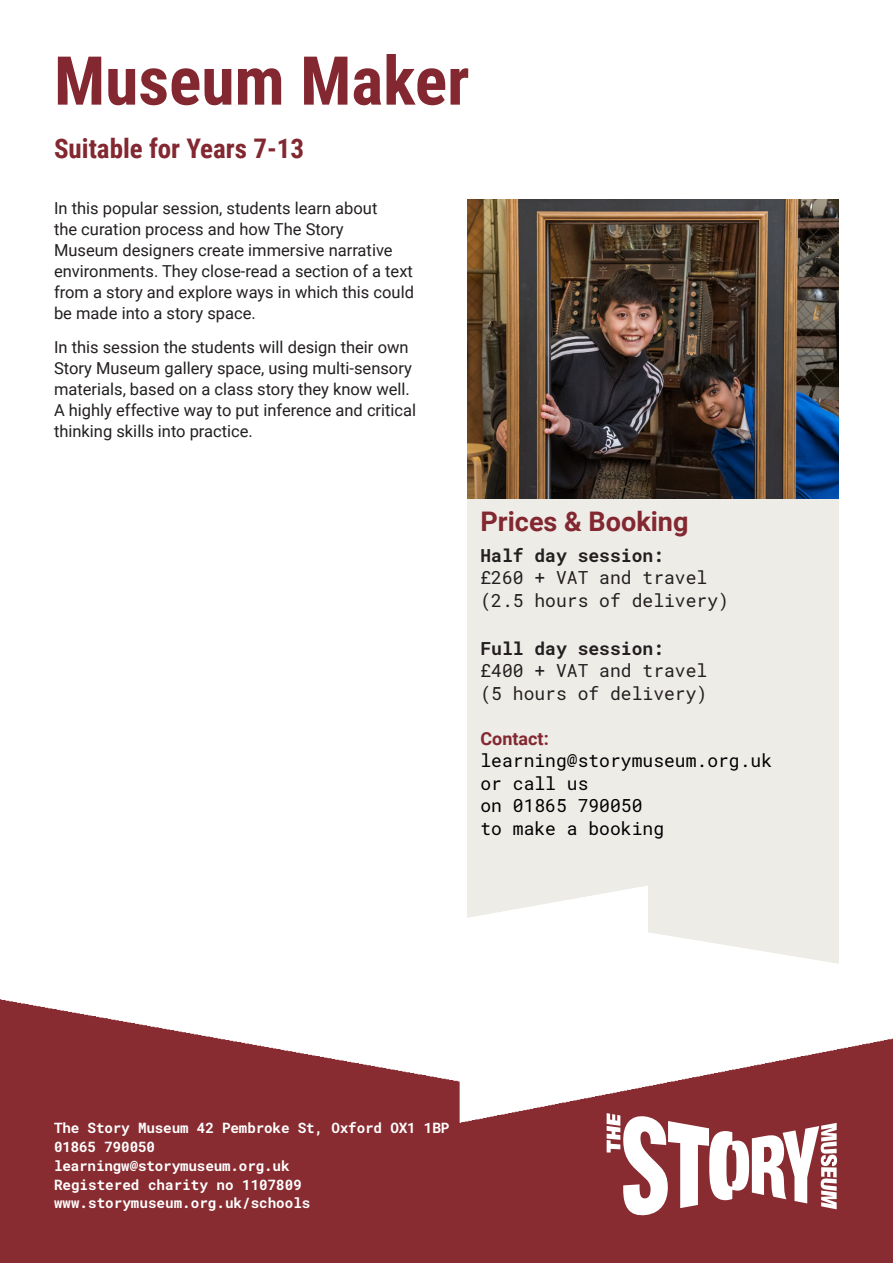
<style>
.page{position:relative;width:893px;height:1263px;background:#fff}
.page>*{position:absolute;margin:0;border:0;box-sizing:border-box;transform-origin:0 0}
.t1{font:700 67.5px "Roboto Condensed";color:#832730}
.t2{font:700 27px "Roboto Condensed";color:#832730}
.t3{font:700 27px "Roboto";color:#832730}
.t4{font:18px/22.5px "Roboto Mono";color:#231f20}
.t5{font:18px/22.5px "Roboto Mono";color:#000}
.t6{font:700 18px "Roboto";color:#832730}
.t7{font:16.5px/21px "Roboto";color:#231f20}
.t8{font:700 14.25px/18.8px "Roboto Mono";letter-spacing:-.01em;color:#fff}
.s1{font-weight:700}
</style>
<div class="page">
<img style="left:468px;top:200px;width:371px;height:300px">
<img style="left:0;top:999px;width:893px;height:264px">
<svg style="left:607px;top:1113px;width:230px;height:104px"></svg>
<p class="t1" style="left:54px;top:33px;width:417px">Museum Maker</p>
<p class="t2" style="left:54px;top:130px;width:252px">Suitable for Years 7-13</p>
<p class="t7" style="left:54px;top:197px;width:361px">In this popular session, students learn about<br>the curation process and how The Story<br>Museum designers create immersive narrative environments. They close-read a section of a text from a story and explore ways in which this could be made into a story space.</p>
<p class="t7" style="left:54px;top:336px;width:364px">In this session the students will design their own Story Museum gallery space, using multi-sensory materials, based on a class story they know well.<br>A highly effective way to put inference and critical thinking skills into practice.</p>
<p class="t3" style="left:480px;top:502px;width:209px">Prices &amp; Booking</p>
<p class="t4" style="left:480px;top:543px;width:250px"><span class="s1">Half day session:<br></span>£260 + VAT and travel (2.5 hours of delivery)</p>
<p class="t4" style="left:480px;top:636px;width:228px"><span class="s1">Full day session: </span>£400 + VAT and travel (5 hours of delivery)</p>
<p class="t6" style="left:480px;top:725px;width:70px">Contact:</p>
<p class="t5" style="left:480px;top:749px;width:293px">learning@storymuseum.org.uk or call us</p>
<p class="t5" style="left:480px;top:794px;width:185px">on 01865 790050 to make a booking</p>
<p class="t8" style="left:54px;top:1118px;width:397px">The Story Museum 42 Pembroke St, Oxford OX1 1BP<br>01865 790050</p>
<p class="t8" style="left:54px;top:1156px;width:237px">learningw@storymuseum.org.uk</p>
<p class="t8" style="left:54px;top:1174px;width:249px">Registered charity no 1107809</p>
<p class="t8" style="left:54px;top:1193px;width:258px">www.storymuseum.org.uk/schools</p>
</div>
